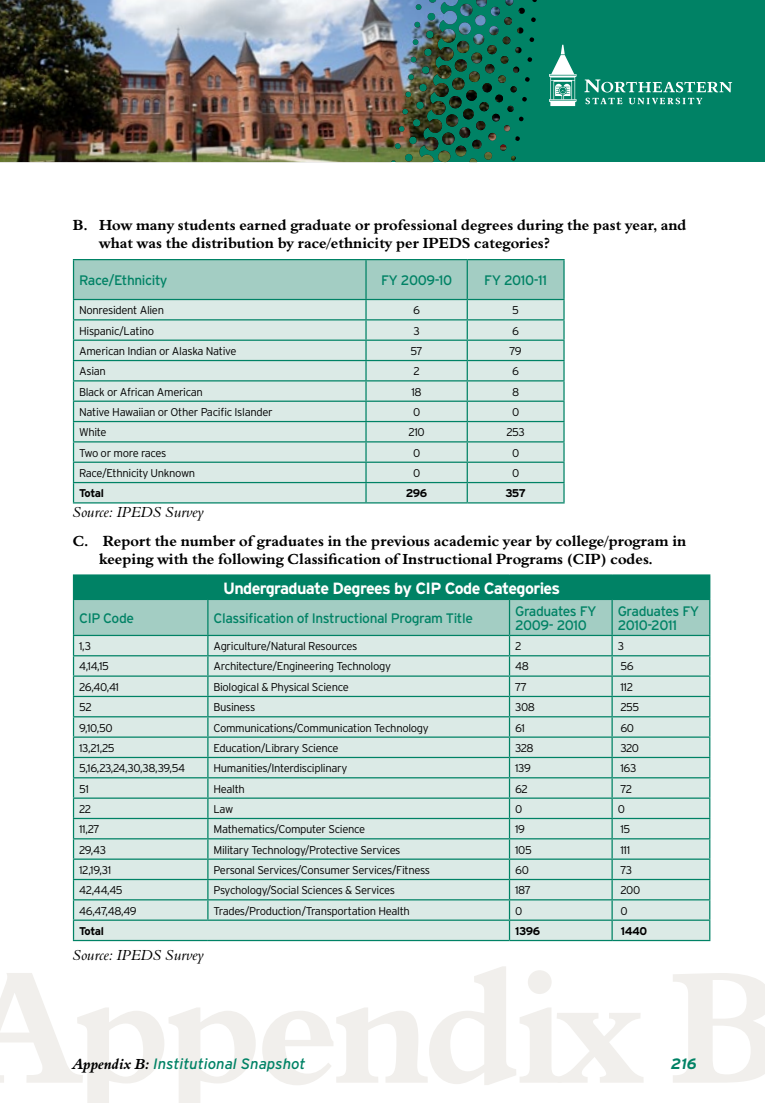
<style>
.page{position:relative;width:765px;height:1103px;background:#fff}
.page>*{position:absolute;margin:0;border:0;box-sizing:border-box;transform-origin:0 0}
.t1{font:700 16.25px "Interstate";letter-spacing:-.04em;color:#fff}
.Lettered_List{font:15px/18px "Aldine 401 BT Bold A";color:#000}
.t2{font:15px "Aldine 401 BT Italic A";color:#000}
.t3{font:italic 15px "Interstate";color:#008265}
.t4{font:italic 700 15px "Interstate";color:#008265}
.Table{font:13.75px/13.8px "Interstate";letter-spacing:-.03em;color:#008265}
.Table-2{font:300 11.25px "Interstate";letter-spacing:-.03em;color:#000}
.Table-3{font:700 11.25px "Interstate";letter-spacing:-.04em;color:#000}
.s1{font-family:"Aldine 401 BT Bold Italic A";font-style:normal;color:#000}
</style>
<div class="page">
<div style="left:0;top:0;width:765px;height:162px;background:#008265"></div>
<svg style="left:502px;top:0;width:35px;height:161px"></svg>
<img style="left:0;top:0;width:502px;height:162px">
<svg style="left:549px;top:45px;width:28px;height:61px"></svg>
<svg style="left:585px;top:79px;width:147px;height:13px"></svg>
<svg style="left:586px;top:98px;width:37px;height:6px"></svg>
<svg style="left:629px;top:98px;width:73px;height:6px"></svg>
<svg style="left:73px;top:260px;width:492px;height:242px;background:#c5dfd8"></svg>
<hr style="left:73px;top:502px;width:293px;height:1px;background:#008265">
<hr style="left:366px;top:502px;width:101px;height:1px;background:#008265">
<hr style="left:467px;top:502px;width:98px;height:1px;background:#008265">
<hr style="left:73px;top:259px;width:293px;height:1px;background:#008265">
<hr style="left:73px;top:260px;width:1px;height:39px;background:#008265">
<hr style="left:366px;top:259px;width:101px;height:1px;background:#008265">
<hr style="left:467px;top:259px;width:98px;height:1px;background:#008265">
<hr style="left:563px;top:260px;width:2px;height:39px;background:#008265">
<hr style="left:73px;top:299px;width:293px;height:1px;background:#008265">
<hr style="left:366px;top:299px;width:101px;height:1px;background:#008265">
<hr style="left:467px;top:299px;width:98px;height:1px;background:#008265">
<hr style="left:73px;top:939px;width:135px;height:2px;background:#008265">
<hr style="left:208px;top:939px;width:302px;height:2px;background:#008265">
<hr style="left:510px;top:939px;width:102px;height:2px;background:#008265">
<hr style="left:612px;top:939px;width:98px;height:2px;background:#008265">
<hr style="left:73px;top:574px;width:135px;height:1px;background:#008265">
<hr style="left:208px;top:574px;width:302px;height:1px;background:#008265">
<hr style="left:510px;top:574px;width:102px;height:1px;background:#008265">
<hr style="left:612px;top:574px;width:98px;height:1px;background:#008265">
<svg style="left:73px;top:575px;width:637px;height:364px;background:#badad2"></svg>
<hr style="left:73px;top:599px;width:135px;height:1px;background:#008265">
<hr style="left:73px;top:600px;width:1px;height:35px;background:#008265">
<hr style="left:208px;top:599px;width:302px;height:1px;background:#008265">
<hr style="left:510px;top:599px;width:102px;height:1px;background:#008265">
<hr style="left:612px;top:599px;width:98px;height:1px;background:#008265">
<hr style="left:709px;top:600px;width:1px;height:35px;background:#008265">
<hr style="left:73px;top:635px;width:135px;height:1px;background:#008265">
<hr style="left:208px;top:635px;width:302px;height:1px;background:#008265">
<hr style="left:510px;top:635px;width:102px;height:1px;background:#008265">
<hr style="left:612px;top:635px;width:98px;height:1px;background:#008265">
<p class="Lettered_List" style="left:99px;top:216px;width:589px;text-indent:-26px">B. How many students earned graduate or professional degrees during the past year, and what was the distribution by race/ethnicity per IPEDS categories?</p>
<p class="Table" style="left:79px;top:273px;width:90px">Race/Ethnicity</p>
<p class="Table" style="left:381px;top:273px;width:73px">FY 2009-10</p>
<p class="Table" style="left:484px;top:273px;width:64px">FY 2010-11</p>
<p class="Table-2" style="left:79px;top:304px;width:86px">Nonresident Alien</p>
<p class="Table-2" style="left:413px;top:304px;width:8px">6</p>
<p class="Table-2" style="left:512px;top:304px;width:8px">5</p>
<p class="Table-2" style="left:79px;top:324px;width:77px">Hispanic/Latino</p>
<p class="Table-2" style="left:413px;top:324px;width:8px">3</p>
<p class="Table-2" style="left:512px;top:324px;width:8px">6</p>
<p class="Table-2" style="left:79px;top:344px;width:159px">American Indian or Alaska Native</p>
<p class="Table-2" style="left:410px;top:344px;width:14px">57</p>
<p class="Table-2" style="left:509px;top:344px;width:14px">79</p>
<p class="Table-2" style="left:79px;top:365px;width:28px">Asian</p>
<p class="Table-2" style="left:413px;top:365px;width:8px">2</p>
<p class="Table-2" style="left:512px;top:365px;width:8px">6</p>
<p class="Table-2" style="left:79px;top:385px;width:125px">Black or African American</p>
<p class="Table-2" style="left:411px;top:385px;width:12px">18</p>
<p class="Table-2" style="left:512px;top:385px;width:9px">8</p>
<p class="Table-2" style="left:79px;top:405px;width:195px">Native Hawaiian or Other Pacific Islander</p>
<p class="Table-2" style="left:413px;top:405px;width:9px">0</p>
<p class="Table-2" style="left:512px;top:405px;width:9px">0</p>
<p class="Table-2" style="left:79px;top:426px;width:29px">White</p>
<p class="Table-2" style="left:408px;top:426px;width:18px">210</p>
<p class="Table-2" style="left:506px;top:426px;width:20px">253</p>
<p class="Table-2" style="left:79px;top:446px;width:89px">Two or more races</p>
<p class="Table-2" style="left:413px;top:446px;width:9px">0</p>
<p class="Table-2" style="left:512px;top:446px;width:9px">0</p>
<p class="Table-2" style="left:79px;top:466px;width:118px">Race/Ethnicity Unknown</p>
<p class="Table-2" style="left:413px;top:466px;width:9px">0</p>
<p class="Table-2" style="left:512px;top:466px;width:9px">0</p>
<p class="Table-3" style="left:79px;top:487px;width:26px">Total</p>
<p class="Table-3" style="left:406px;top:487px;width:23px">296</p>
<p class="Table-3" style="left:505px;top:487px;width:22px">357</p>
<p class="t2" style="left:73px;top:502px;width:133px">Source: IPEDS Survey</p>
<p class="Lettered_List" style="left:73px;top:531px;width:615px;text-align:center">C. Report the number of graduates in the previous academic year by college/program in keeping with the following Classification of Instructional Programs (CIP) codes.</p>
<p class="t1" style="left:223px;top:579px;width:339px">Undergraduate Degrees by CIP Code Categories</p>
<p class="Table" style="left:79px;top:611px;width:56px">CIP Code</p>
<p class="Table" style="left:214px;top:611px;width:261px">Classification of Instructional Program Title</p>
<p class="Table" style="left:515px;top:604px;width:83px">Graduates FY<br>2009- 2010</p>
<p class="Table" style="left:618px;top:604px;width:83px">Graduates FY<br>2010-2011</p>
<p class="Table-2" style="left:79px;top:640px;width:14px">1,3</p>
<p class="Table-2" style="left:214px;top:640px;width:145px">Agriculture/Natural Resources</p>
<p class="Table-2" style="left:515px;top:640px;width:8px">2</p>
<p class="Table-2" style="left:618px;top:640px;width:8px">3</p>
<p class="Table-2" style="left:79px;top:660px;width:31px">4,14,15</p>
<p class="Table-2" style="left:214px;top:660px;width:179px">Architecture/Engineering Technology</p>
<p class="Table-2" style="left:515px;top:660px;width:15px">48</p>
<p class="Table-2" style="left:620px;top:660px;width:15px">56</p>
<p class="Table-2" style="left:79px;top:680px;width:41px">26,40,41</p>
<p class="Table-2" style="left:214px;top:680px;width:137px">Biological &amp; Physical Science</p>
<p class="Table-2" style="left:515px;top:680px;width:14px">77</p>
<p class="Table-2" style="left:620px;top:680px;width:14px">112</p>
<p class="Table-2" style="left:79px;top:701px;width:14px">52</p>
<p class="Table-2" style="left:214px;top:701px;width:43px">Business</p>
<p class="Table-2" style="left:515px;top:701px;width:21px">308</p>
<p class="Table-2" style="left:620px;top:701px;width:20px">255</p>
<p class="Table-2" style="left:79px;top:721px;width:35px">9,10,50</p>
<p class="Table-2" style="left:214px;top:721px;width:217px">Communications/Communication Technology</p>
<p class="Table-2" style="left:515px;top:721px;width:11px">61</p>
<p class="Table-2" style="left:620px;top:721px;width:15px">60</p>
<p class="Table-2" style="left:79px;top:741px;width:37px">13,21,25</p>
<p class="Table-2" style="left:214px;top:741px;width:127px">Education/Library Science</p>
<p class="Table-2" style="left:515px;top:741px;width:20px">328</p>
<p class="Table-2" style="left:620px;top:741px;width:20px">320</p>
<p class="Table-2" style="left:79px;top:762px;width:108px">5,16,23,24,30,38,39,54</p>
<p class="Table-2" style="left:214px;top:762px;width:135px">Humanities/Interdisciplinary</p>
<p class="Table-2" style="left:515px;top:762px;width:17px">139</p>
<p class="Table-2" style="left:620px;top:762px;width:18px">163</p>
<p class="Table-2" style="left:79px;top:782px;width:11px">51</p>
<p class="Table-2" style="left:214px;top:782px;width:33px">Health</p>
<p class="Table-2" style="left:515px;top:782px;width:14px">62</p>
<p class="Table-2" style="left:620px;top:782px;width:13px">72</p>
<p class="Table-2" style="left:79px;top:802px;width:14px">22</p>
<p class="Table-2" style="left:214px;top:802px;width:21px">Law</p>
<p class="Table-2" style="left:515px;top:802px;width:9px">0</p>
<p class="Table-2" style="left:618px;top:802px;width:9px">0</p>
<p class="Table-2" style="left:79px;top:823px;width:22px">11,27</p>
<p class="Table-2" style="left:214px;top:823px;width:153px">Mathematics/Computer Science</p>
<p class="Table-2" style="left:515px;top:823px;width:12px">19</p>
<p class="Table-2" style="left:620px;top:823px;width:11px">15</p>
<p class="Table-2" style="left:79px;top:843px;width:29px">29,43</p>
<p class="Table-2" style="left:214px;top:843px;width:189px">Military Technology/Protective Services</p>
<p class="Table-2" style="left:515px;top:843px;width:18px">105</p>
<p class="Table-2" style="left:620px;top:843px;width:11px">111</p>
<p class="Table-2" style="left:79px;top:863px;width:34px">12,19,31</p>
<p class="Table-2" style="left:214px;top:863px;width:218px">Personal Services/Consumer Services/Fitness</p>
<p class="Table-2" style="left:515px;top:863px;width:15px">60</p>
<p class="Table-2" style="left:620px;top:863px;width:13px">73</p>
<p class="Table-2" style="left:79px;top:884px;width:45px">42,44,45</p>
<p class="Table-2" style="left:214px;top:884px;width:183px">Psychology/Social Sciences &amp; Services</p>
<p class="Table-2" style="left:515px;top:884px;width:17px">187</p>
<p class="Table-2" style="left:620px;top:884px;width:21px">200</p>
<p class="Table-2" style="left:79px;top:904px;width:59px">46,47,48,49</p>
<p class="Table-2" style="left:214px;top:904px;width:198px">Trades/Production/Transportation Health</p>
<p class="Table-2" style="left:515px;top:904px;width:9px">0</p>
<p class="Table-2" style="left:620px;top:904px;width:9px">0</p>
<p class="Table-3" style="left:79px;top:924px;width:26px">Total</p>
<p class="Table-3" style="left:515px;top:924px;width:27px">1396</p>
<p class="Table-3" style="left:621px;top:924px;width:28px">1440</p>
<p class="t2" style="left:73px;top:945px;width:133px">Source: IPEDS Survey</p>
<h2 class="t3" style="left:73px;top:1054px;width:234px"><span class="s1">Appendix B:</span> Institutional Snapshot</h2>
<h2 class="t4" style="left:671px;top:1054px;width:27px">216</h2>
</div>
